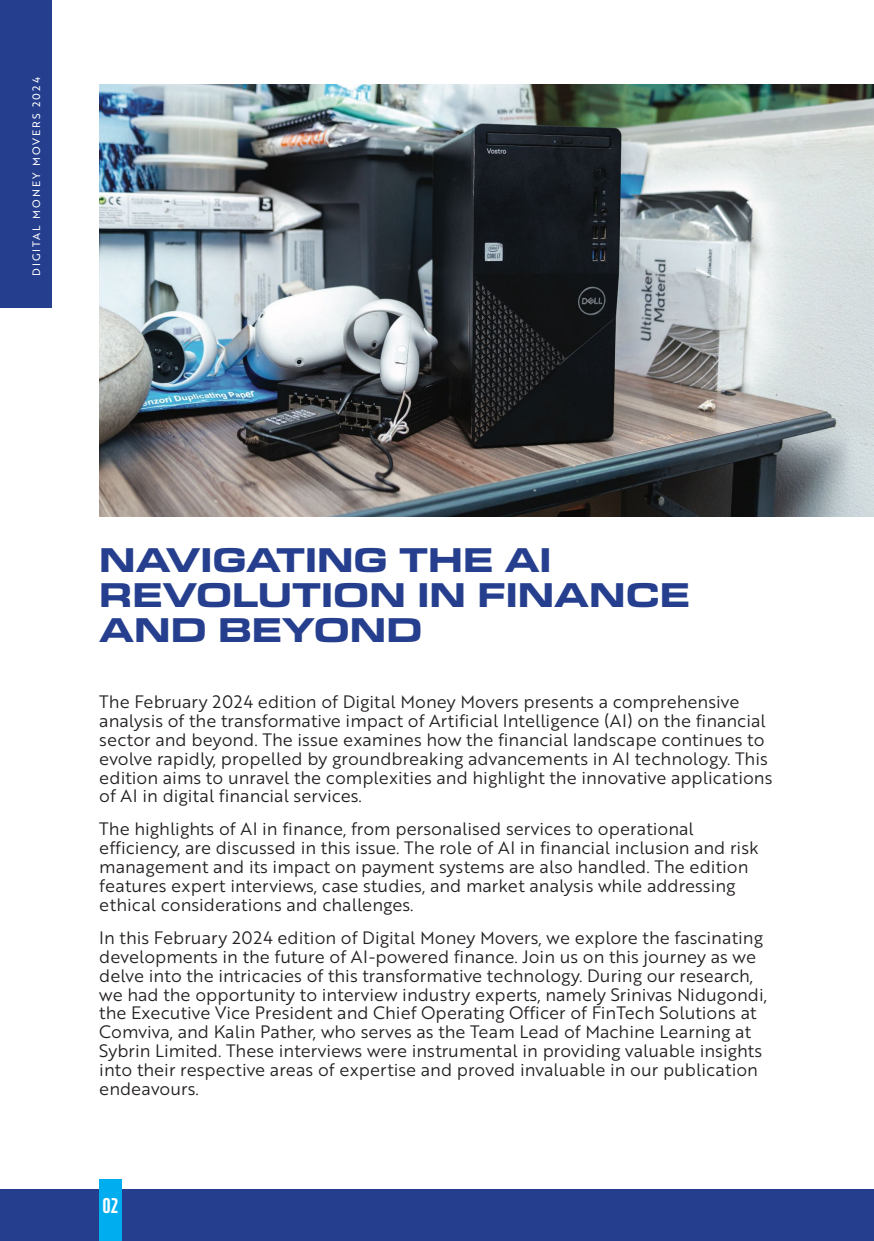
<style>
.page{position:relative;width:874px;height:1241px;background:#fff}
.page>*{position:absolute;margin:0;border:0;box-sizing:border-box;transform-origin:0 0}
.t1{font:700 expanded 35px/35px "Eurostile Next LT Pro";color:#253f8e}
.t2{font:900 21px "XXII Neue Norm Rnd Cnd";color:#fff}
.t3{font:17.5px/18.9px "Brother 1816 Book";color:#231f20}
.t4{font:10.5px "Brother 1816 Regular";letter-spacing:.2em;color:#fff}
</style>
<div class="page">
<div style="left:0;top:1189px;width:873px;height:51px;background:#253f8e"></div>
<div style="left:0;top:0;width:52px;height:307px;background:#253f8e"></div>
<img style="left:99px;top:84px;width:774px;height:432px">
<div style="left:99px;top:1179px;width:22px;height:61px;background:#00aeef"></div>
<p class="t4" style="left:28px;top:276px;width:200px;rotate:-90deg">DIGITAL MONEY MOVERS 2024</p>
<h1 class="t1" style="left:99px;top:543px;width:591px">NAVIGATING THE AI<br>REVOLUTION IN FINANCE<br>AND BEYOND</h1>
<p class="t3" style="left:99px;top:691px;width:674px">The February 2024 edition of Digital Money Movers presents a comprehensive analysis of the transformative impact of Artificial Intelligence (AI) on the financial sector and beyond. The issue examines how the financial landscape continues to evolve rapidly, propelled by groundbreaking advancements in AI technology. This edition aims to unravel the complexities and highlight the innovative applications of AI in digital financial services.</p>
<p class="t3" style="left:99px;top:818px;width:660px">The highlights of AI in finance, from personalised services to operational efficiency, are discussed in this issue. The role of AI in financial inclusion and risk management and its impact on payment systems are also handled. The edition features expert interviews, case studies, and market analysis while addressing ethical considerations and challenges.</p>
<p class="t3" style="left:99px;top:927px;width:669px">In this February 2024 edition of Digital Money Movers, we explore the fascinating developments in the future of AI-powered finance. Join us on this journey as we delve into the intricacies of this transformative technology. During our research, we had the opportunity to interview industry experts, namely Srinivas Nidugondi, the Executive Vice President and Chief Operating Officer of FinTech Solutions at Comviva, and Kalin Pather, who serves as the Team Lead of Machine Learning at Sybrin Limited. These interviews were instrumental in providing valuable insights into their respective areas of expertise and proved invaluable in our publication endeavours.</p>
<p class="t2" style="left:103px;top:1192px;width:17px">02</p>
</div>
